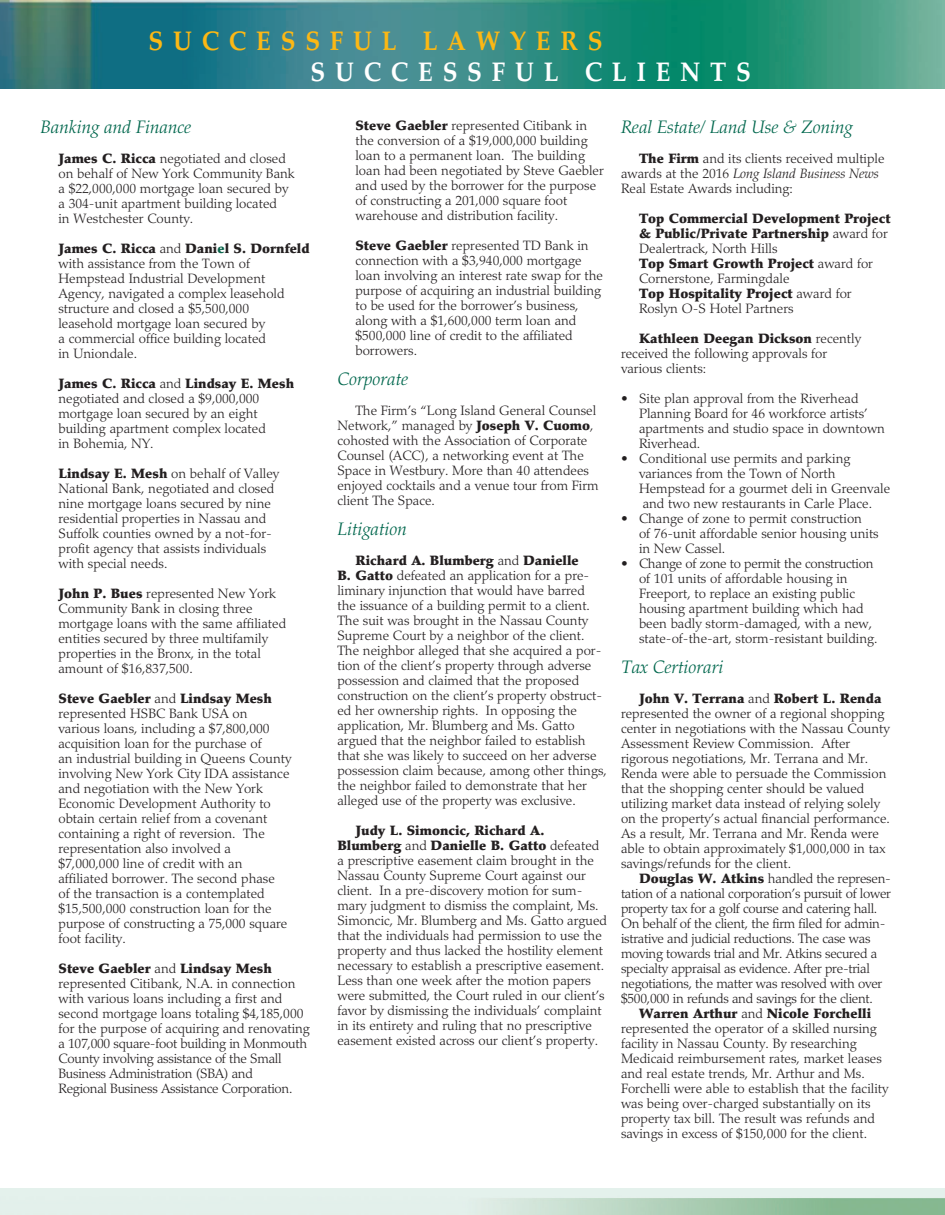
<style>
.page{position:relative;width:945px;height:1215px;background:#fff}
.page>*{position:absolute;margin:0;border:0;box-sizing:border-box;transform-origin:0 0}
.t1{font:700 27px "Palatino";letter-spacing:.4em;color:#fcb814;scale:.9 1}
.t2{font:700 27px "Palatino";letter-spacing:.4em;color:#fff;scale:.9 1}
.t3{font:italic 300 18px "Palatino";color:#01674d}
.t4{font:300 13.5px/15px "Palatino";color:#231f20}
.t5{font:300 13.5px/15px "Palatino";letter-spacing:-.02em;color:#231f20}
.t6{font:900 13.5px/15px "Palatino";color:#231f20}
.s1{font-weight:900}
.s2{font-weight:900;color:#0d674e}
.s3{font-style:italic}
.s4{font-weight:300}
</style>
<div class="page">
<img style="left:0;top:0;width:945px;height:88px">
<h1 class="t1" style="left:148px;top:17px;width:506px">SUCCESSFUL LAWYERS</h1>
<h1 class="t2" style="left:310px;top:49px;width:491px">SUCCESSFUL CLIENTS</h1>
<h2 class="t3" style="left:40px;top:117px;width:152px">Banking and Finance</h2>
<p class="t4" style="left:58px;top:151px;width:238px"><span class="s1">James C. Ricca</span> negotiated and closed on behalf of New York Community Bank a $22,000,000 mortgage loan secured by a 304-unit apartment building located<br>in Westchester County.</p>
<p class="t4" style="left:58px;top:241px;width:253px"><span class="s1">James C. Ricca</span> and <span class="s1">Dani</span><span class="s2">e</span><span class="s1">l S. Dornfeld </span>with assistance from the Town of Hempstead Industrial Development Agency, navigated a complex leasehold structure and closed a $5,500,000<br>leasehold mortgage loan secured by<br>a commercial office building located<br>in Uniondale.</p>
<p class="t4" style="left:58px;top:376px;width:237px"><span class="s1">James C. Ricca</span> and <span class="s1">Lindsay E. Mesh </span>negotiated and closed a $9,000,000 mortgage loan secured by an eight building apartment complex located<br>in Bohemia, NY.</p>
<p class="t4" style="left:58px;top:466px;width:222px"><span class="s1">Lindsay E. Mesh</span> on behalf of Valley National Bank, negotiated and closed nine mortgage loans secured by nine residential properties in Nassau and Suffolk counties owned by a not-for&shy;profit agency that assists individuals with special needs.</p>
<p class="t4" style="left:58px;top:586px;width:229px"><span class="s1">John P. Bues</span> represented New York Community Bank in closing three mortgage loans with the same affiliated entities secured by three multifamily properties in the Bronx, in the total amount of $16,837,500.</p>
<p class="t4" style="left:58px;top:691px;width:235px"><span class="s1">Steve Gaebler</span> and <span class="s1">Lindsay Mesh </span>represented HSBC Bank USA on various loans, including a $7,800,000 acquisition loan for the purchase of<br>an industrial building in Queens County involving New York City IDA assistance and negotiation with the New York Economic Development Authority to obtain certain relief from a covenant containing a right of reversion. The representation also involved a $7,000,000 line of credit with an affiliated borrower. The second phase<br>of the transaction is a contemplated $15,500,000 construction loan for the purpose of constructing a 75,000 square foot facility.</p>
<p class="t5" style="left:58px;top:961px;width:253px"><span class="s1">Steve Gaebler</span> and <span class="s1">Lindsay Mesh </span>represented Citibank, N.A. in connection with various loans including a first and second mortgage loans totaling $4,185,000 for the purpose of acquiring and renovating a 107,000 square-foot building in Monmouth County involving assistance of the Small Business Administration (SBA) and<br>Regional Business Assistance Corporation.</p>
<h2 class="t3" style="left:621px;top:117px;width:233px">Real Estate/ Land Use &amp; Zoning</h2>
<p class="t4" style="left:621px;top:151px;width:265px;text-indent:18px"><span class="s1">The Firm</span> and its clients received multiple awards at the 2016 <span class="s3">Long Island Business News<br></span>Real Estate Awards including:</p>
<p class="t6" style="left:639px;top:211px;width:253px">Top Commercial Development Project &amp; Public/Private Partnership <span class="s4">award for<br>Dealertrack, North Hills<br></span>Top Smart Growth Project <span class="s4">award for<br>Cornerstone, Farmingdale<br></span>Top Hospitality Project <span class="s4">award for<br>Roslyn O-S Hotel Partners</span></p>
<p class="t4" style="left:621px;top:331px;width:242px;text-indent:18px"><span class="s1">Kathleen Deegan Dickson</span> recently received the following approvals for various clients:</p>
<p class="t4" style="left:639px;top:391px;width:248px;text-indent:-18px">• Site plan approval from the Riverhead Planning Board for 46 workforce artists’ apartments and studio space in downtown Riverhead.</p>
<p class="t4" style="left:639px;top:451px;width:253px;text-indent:-18px">• Conditional use permits and parking variances from the Town of North Hempstead for a gourmet deli in Greenvale and two new restaurants in Carle Place.</p>
<p class="t4" style="left:639px;top:511px;width:241px;text-indent:-18px">• Change of zone to permit construction<br>of 76-unit affordable senior housing units in New Cassel.</p>
<p class="t4" style="left:639px;top:556px;width:240px;text-indent:-18px">• Change of zone to permit the construction of 101 units of affordable housing in Freeport, to replace an existing public housing apartment building which had been badly storm-damaged, with a new, state-of-the-art, storm-resistant building.</p>
<h2 class="t3" style="left:621px;top:657px;width:104px">Tax Certiorari</h2>
<p class="t4" style="left:621px;top:691px;width:270px;text-indent:18px"><span class="s1">John V. Terrana</span> and <span class="s1">Robert L. Renda </span>represented the owner of a regional shopping center in negotiations with the Nassau County Assessment Review Commission. After rigorous negotiations, Mr. Terrana and Mr.<br>Renda were able to persuade the Commission that the shopping center should be valued utilizing market data instead of relying solely on the property’s actual financial performance.<br>As a result, Mr. Terrana and Mr. Renda were able to obtain approximately $1,000,000 in tax savings/refunds for the client.</p>
<p class="t5" style="left:621px;top:871px;width:271px;text-indent:18px"><span class="s1">Douglas W. Atkins</span> handled the represen&shy;tation of a national corporation’s pursuit of lower property tax for a golf course and catering hall.<br>On behalf of the client, the firm filed for admin&shy;istrative and judicial reductions. The case was moving towards trial and Mr. Atkins secured a specialty appraisal as evidence. After pre-trial negotiations, the matter was resolved with over $500,000 in refunds and savings for the client.</p>
<p class="t4" style="left:621px;top:1006px;width:269px;text-indent:18px"><span class="s1">Warren Arthur</span> and <span class="s1">Nicole Forchelli </span>represented the operator of a skilled nursing facility in Nassau County. By researching Medicaid reimbursement rates, market leases and real estate trends, Mr. Arthur and Ms.<br>Forchelli were able to establish that the facility was being over-charged substantially on its property tax bill. The result was refunds and savings in excess of $150,000 for the client.</p>
<p class="t4" style="left:355px;top:118px;width:250px"><span class="s1">Steve Gaebler</span> represented Citibank in the conversion of a $19,000,000 building loan to a permanent loan. The building loan had been negotiated by Steve Gaebler and used by the borrower for the purpose of constructing a 201,000 square foot warehouse and distribution facility.</p>
<p class="t4" style="left:355px;top:238px;width:249px"><span class="s1">Steve Gaebler</span> represented TD Bank in connection with a $3,940,000 mortgage loan involving an interest rate swap for the purpose of acquiring an industrial building to be used for the borrower’s business, along with a $1,600,000 term loan and $500,000 line of credit to the affiliated borrowers.</p>
<h2 class="t3" style="left:337px;top:369px;width:72px">Corporate</h2>
<p class="t4" style="left:337px;top:404px;width:263px;text-indent:18px">The Firm’s “Long Island General Counsel Network,” managed by <span class="s1">Joseph V. Cuomo</span>, cohosted with the Association of Corporate Counsel (ACC), a networking event at The Space in Westbury. More than 40 attendees enjoyed cocktails and a venue tour from Firm client The Space.</p>
<h2 class="t3" style="left:337px;top:519px;width:71px">Litigation</h2>
<p class="t4" style="left:337px;top:554px;width:271px;text-indent:18px"><span class="s1">Richard A. Blumberg</span> and <span class="s1">Danielle<br>B. Gatto</span> defeated an application for a pre&shy;liminary injunction that would have barred<br>the issuance of a building permit to a client.<br>The suit was brought in the Nassau County Supreme Court by a neighbor of the client.<br>The neighbor alleged that she acquired a por&shy;tion of the client’s property through adverse possession and claimed that the proposed construction on the client’s property obstruct&shy;ed her ownership rights. In opposing the application, Mr. Blumberg and Ms. Gatto argued that the neighbor failed to establish that she was likely to succeed on her adverse possession claim because, among other things, the neighbor failed to demonstrate that her alleged use of the property was exclusive.</p>
<p class="t4" style="left:337px;top:824px;width:271px;text-indent:18px"><span class="s1">Judy L. Simoncic, Richard A.<br>Blumberg</span> and <span class="s1">Danielle B. Gatto</span> defeated a prescriptive easement claim brought in the Nassau County Supreme Court against our client. In a pre-discovery motion for sum&shy;mary judgment to dismiss the complaint, Ms.<br>Simoncic, Mr. Blumberg and Ms. Gatto argued that the individuals had permission to use the property and thus lacked the hostility element necessary to establish a prescriptive easement.<br>Less than one week after the motion papers were submitted, the Court ruled in our client’s favor by dismissing the individuals’ complaint in its entirety and ruling that no prescriptive easement existed across our client’s property.</p>
</div>
